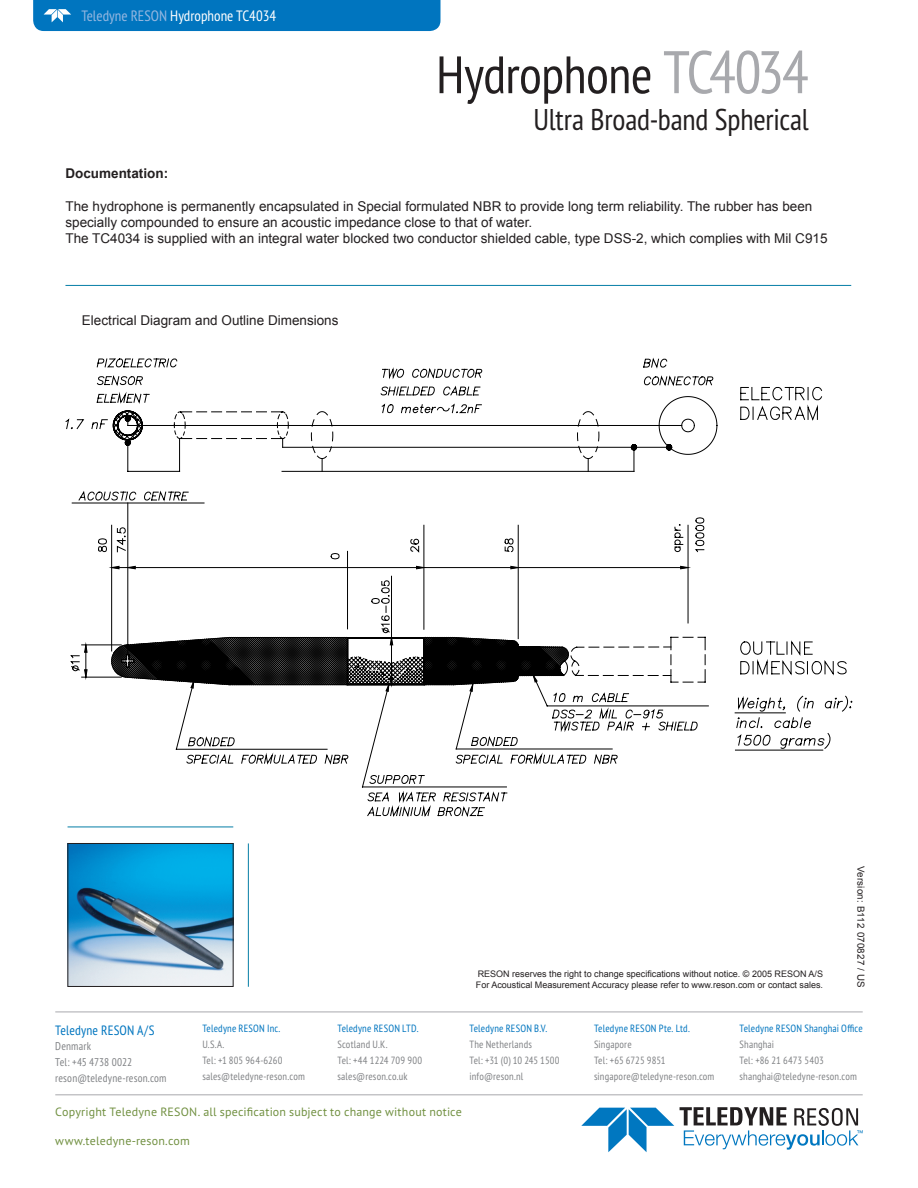
<style>
.page{position:relative;width:918px;height:1188px;background:#fff}
.page>*{position:absolute;margin:0;border:0;box-sizing:border-box;transform-origin:0 0}
.t1{font:condensed 52.5px "PT Sans Pro";letter-spacing:-.01em;color:#231f20}
.t2{font:condensed 30px "PT Sans Pro";letter-spacing:-.005em;color:#231f20}
.t3{font:condensed 15px "PT Sans Pro";color:#fff}
.t4{font:13.5px/16.2px "Arial";color:#231f20}
.t5{font:condensed 13.5px "PT Sans Pro";letter-spacing:.01em;color:#0075bf}
.t6{font:700 13.5px "Arial";color:#231f20}
.t7{font:12px "PT Sans Pro";letter-spacing:.015em;color:#719041}
.t8{font:condensed 11.25px/15.8px "PT Sans Pro";letter-spacing:.015em;color:#808285}
.t9{font:condensed 10.5px/15.8px "PT Sans Pro";letter-spacing:.015em;color:#808285}
.t10{font:condensed 10.5px "PT Sans Pro";letter-spacing:.02em;color:#0075bf}
.t11{font:9.75px "Arial";letter-spacing:.02em;color:#231f20}
.t12{font:9px/10.8px "Arial";color:#231f20}
.s1{color:#95b7e0}
.s2{font-size:60px;color:#a8a9ad}
</style>
<div class="page">
<div style="left:33px;top:0;width:408px;height:31px;background:#0075bf"></div>
<svg style="left:680px;top:1107px;width:183px;height:43px"></svg>
<svg style="left:581px;top:1108px;width:93px;height:44px"></svg>
<hr style="left:55px;top:1094px;width:808px;height:1px;background:#a8a9ad">
<hr style="left:55px;top:1012px;width:808px;height:1px;background:#a8a9ad">
<svg style="left:175px;top:745px;width:394px;height:71px"></svg>
<svg style="left:71px;top:358px;width:107px;height:322px"></svg>
<svg style="left:124px;top:419px;width:53px;height:263px"></svg>
<svg style="left:177px;top:369px;width:676px;height:382px"></svg>
<svg style="left:559px;top:396px;width:159px;height:280px"></svg>
<svg style="left:533px;top:637px;width:173px;height:46px"></svg>
<svg style="left:577px;top:358px;width:270px;height:317px"></svg>
<hr style="left:65px;top:285px;width:786px;height:1px;background:#057da6">
<img style="left:69px;top:845px;width:163px;height:140px">
<div style="left:67px;top:843px;width:167px;height:144px;border:1px solid #231f20"></div>
<hr style="left:248px;top:843px;width:1px;height:144px;background:#057da6">
<hr style="left:68px;top:827px;width:165px;height:1px;background:#057da6">
<p class="t3" style="left:82px;top:6px;width:196px"><span class="s1">Teledyne RESON</span> Hydrophone TC4034</p>
<h1 class="t1" style="left:436px;top:41px;width:374px">Hydrophone <span class="s2">TC4034</span></h1>
<h2 class="t2" style="left:534px;top:100px;width:277px">Ultra Broad-band Spherical</h2>
<p class="t6" style="left:65px;top:165px;width:104px">Documentation:</p>
<p class="t4" style="left:65px;top:198px;width:764px">The hydrophone is permanently encapsulated in Special formulated NBR to provide long term reliability. The rubber has been specially compounded to ensure an acoustic impedance close to that of water.<br>The TC4034 is supplied with an integral water blocked two conductor shielded cable, type DSS-2, which complies with Mil C915</p>
<p class="t4" style="left:82px;top:313px;width:258px">Electrical Diagram and Outline Dimensions</p>
<p class="t12" style="left:476px;top:968px;width:349px">RESON reserves the right to change specifications without notice. © 2005 RESON A/S<br>For Acoustical Measurement Accuracy please refer to www.reson.com or contact sales.</p>
<p class="t11" style="left:867px;top:866px;width:123px;rotate:90deg">Version: B112 070827 / US</p>
<p class="t5" style="left:55px;top:1021px;width:101px">Teledyne RESON A/S</p>
<p class="t8" style="left:55px;top:1038px;width:113px">Denmark<br>Tel: +45 4738 0022 reson@teledyne-reson.com</p>
<p class="t10" style="left:202px;top:1022px;width:80px">Teledyne RESON Inc.</p>
<p class="t9" style="left:202px;top:1036px;width:104px">U.S.A.<br>Tel: +1 805 964-6260 sales@teledyne-reson.com</p>
<p class="t10" style="left:337px;top:1022px;width:83px">Teledyne RESON LTD.</p>
<p class="t9" style="left:337px;top:1036px;width:86px">Scotland U.K.<br>Tel: +44 1224 709 900 sales@reson.co.uk</p>
<p class="t10" style="left:469px;top:1022px;width:79px">Teledyne RESON B.V.</p>
<p class="t9" style="left:469px;top:1036px;width:92px">The Netherlands<br>Tel: +31 (0) 10 245 1500 info@reson.nl</p>
<p class="t7" style="left:55px;top:1104px;width:408px">Copyright Teledyne RESON. all specification subject to change without notice</p>
<p class="t7" style="left:55px;top:1133px;width:136px">www.teledyne-reson.com</p>
<p class="t10" style="left:594px;top:1022px;width:97px">Teledyne RESON Pte. Ltd.</p>
<p class="t9" style="left:594px;top:1036px;width:122px">Singapore<br>Tel: +65 6725 9851 singapore@teledyne-reson.com</p>
<p class="t10" style="left:740px;top:1022px;width:125px">Teledyne RESON Shanghai Office</p>
<p class="t9" style="left:740px;top:1036px;width:119px">Shanghai<br>Tel: +86 21 6473 5403 shanghai@teledyne-reson.com</p>
</div>
